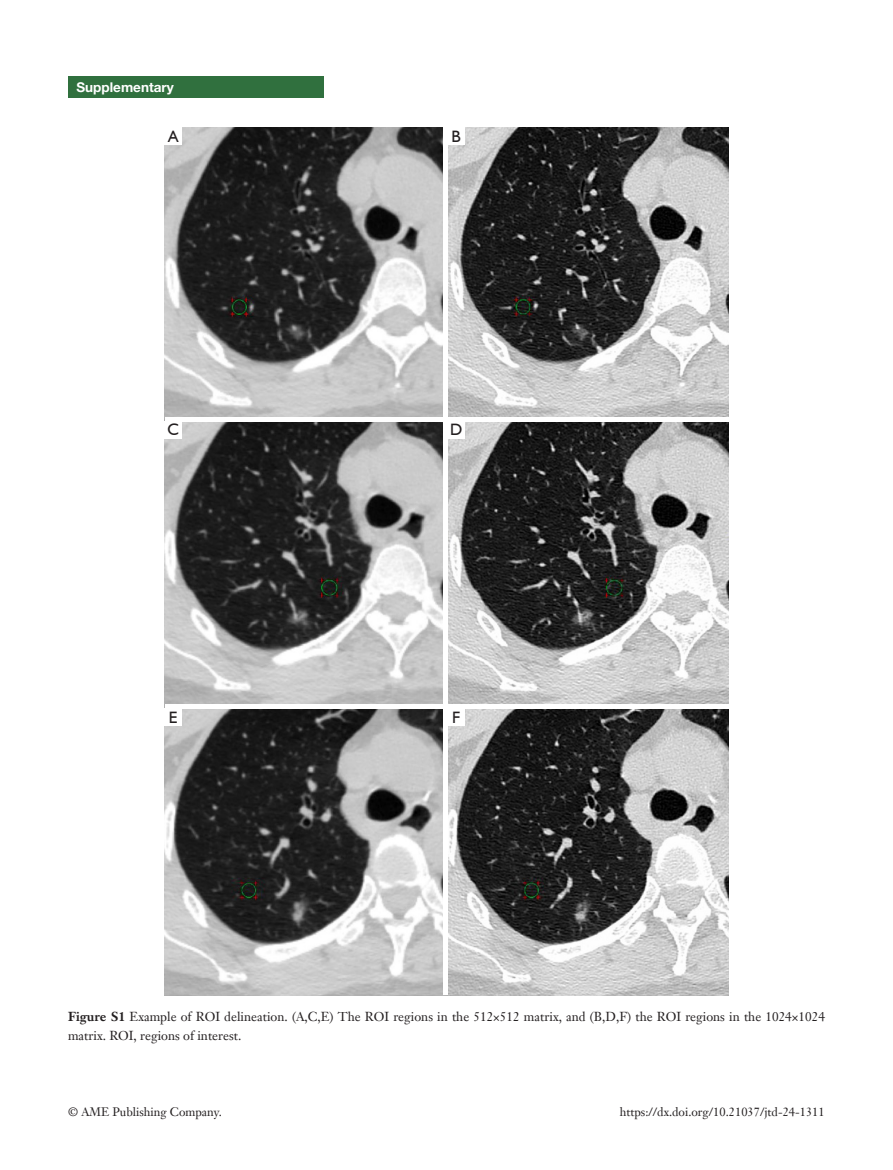
<style>
.page{position:relative;width:893px;height:1170px;background:#fff}
.page>*{position:absolute;margin:0;border:0;box-sizing:border-box;transform-origin:0 0}
.t1{font:16.5px "Humanist 521 BT";color:#231f20}
.A-lanmu{font:700 13.5px "Helvetica Neue LT Pro";color:#fff}
.C-tuzhu{font:12.75px/19.5px "Janson Text LT";color:#231f20}
.t2{font:12px "Janson Text LT";color:#231f20}
.s1{font-weight:700}
</style>
<div class="page">
<div style="left:68px;top:77px;width:255px;height:21px;background:#30703e"></div>
<img style="left:165px;top:128px;width:563px;height:867px">
<div style="left:165px;top:128px;width:17px;height:17px;background:#fff"></div>
<div style="left:448px;top:128px;width:17px;height:17px;background:#fff"></div>
<div style="left:165px;top:421px;width:17px;height:17px;background:#fff"></div>
<div style="left:165px;top:708px;width:17px;height:17px;background:#fff"></div>
<div style="left:448px;top:421px;width:17px;height:17px;background:#fff"></div>
<div style="left:448px;top:708px;width:17px;height:17px;background:#fff"></div>
<hr style="left:165px;top:417px;width:563px;height:4px;background:#fff">
<hr style="left:165px;top:704px;width:563px;height:4px;background:#fff">
<div style="left:443px;top:128px;width:5px;height:867px;background:#fff"></div>
<p class="A-lanmu" style="left:77px;top:79px;width:99px">Supplementary</p>
<p class="t1" style="left:168px;top:126px;width:12px">A</p>
<p class="t1" style="left:451px;top:126px;width:11px">B</p>
<p class="t1" style="left:168px;top:419px;width:13px">C</p>
<p class="t1" style="left:169px;top:707px;width:10px">E</p>
<p class="t1" style="left:450px;top:419px;width:14px">D</p>
<p class="t1" style="left:452px;top:707px;width:10px">F</p>
<p class="C-tuzhu" style="left:68px;top:1006px;width:758px"><span class="s1">Figure S1</span> Example of ROI delineation. (A,C,E) The ROI regions in the 512×512 matrix, and (B,D,F) the ROI regions in the 1024×1024 matrix. ROI, regions of interest.</p>
<p class="t2" style="left:68px;top:1104px;width:155px">© AME Publishing Company.</p>
<p class="t2" style="left:620px;top:1104px;width:206px">https://dx.doi.org/10.21037/jtd-24-1311</p>
</div>
